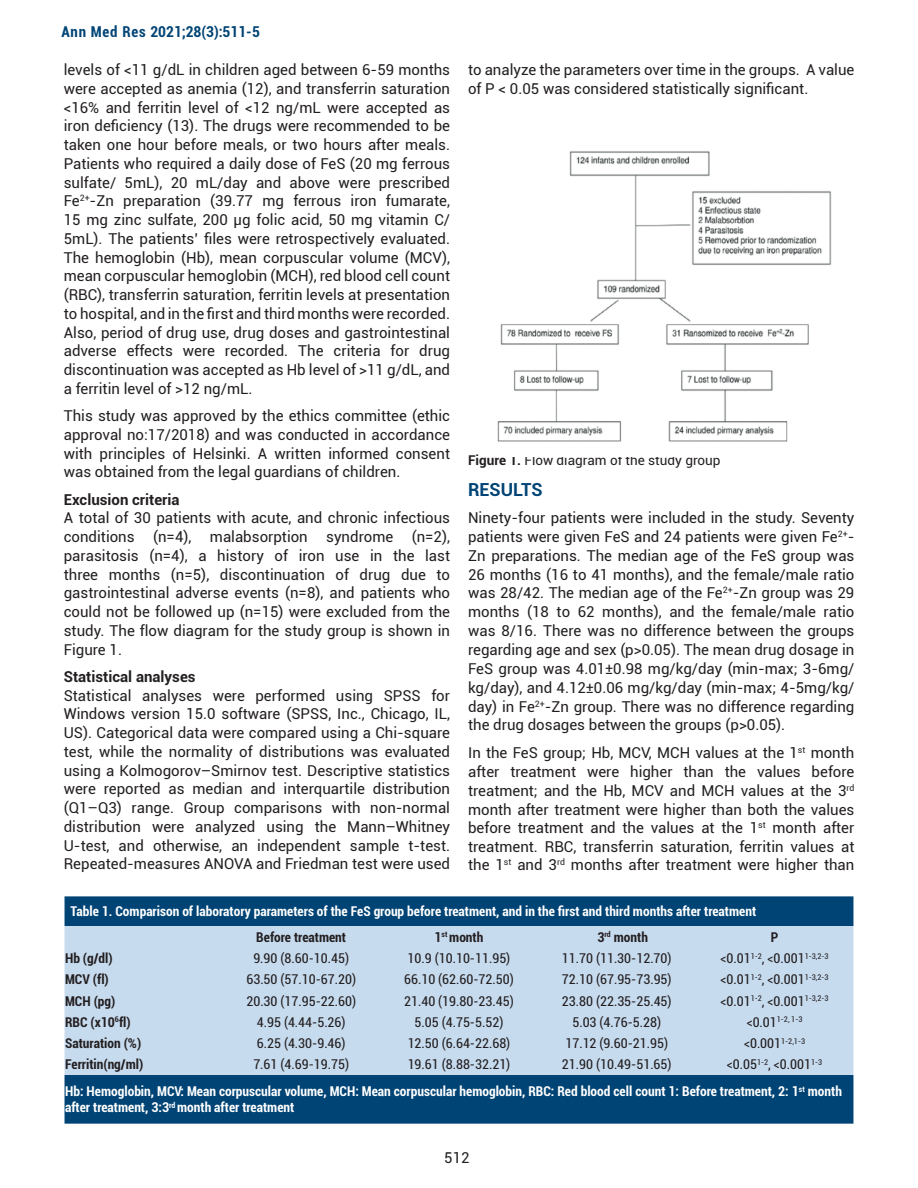
<style>
.page{position:relative;width:918px;height:1188px;background:#fff}
.page>*{position:absolute;margin:0;border:0;box-sizing:border-box;transform-origin:0 0}
.t1{font:700 18px "Roboto";color:#004475}
.t2{font:15px/18.8px "Roboto";color:#231f20;text-align:justify}
.t3{font:700 15px "Roboto";color:#231f20}
.t4{font:700 condensed 15px "Roboto";letter-spacing:.025em;color:#004475}
.t5{font:condensed 13.5px "Roboto";color:#231f20}
.t6{font:700 condensed 13.5px/26.8px "Roboto";color:#fff}
.t7{font:700 condensed 13.5px "Roboto";color:#231f20}
.t8{font:13.5px "Roboto";color:#231f20}
.t9{font:condensed 7.8px "Roboto";color:#231f20}
.s1{font-weight:700}
.s2{font-size:13.5px}
.s3{font-weight:400;color:#231f20}
</style>
<div class="page">
<div style="left:65px;top:896px;width:788px;height:228px;background:#004475"></div>
<div style="left:65px;top:926px;width:788px;height:149px;background:#c7dbef"></div>
<img style="left:497px;top:151px;width:335px;height:291px">
<p class="t4" style="left:61px;top:21px;width:200px">Ann Med Res 2021;28(3):511-5</p>
<p class="t2" style="left:468px;top:60px;width:388px">to analyze the parameters over time in the groups. A value of P &lt; 0.05 was considered statistically significant.</p>
<p class="t2" style="left:64px;top:60px;width:388px">levels of &lt;11 g/dL in children aged between 6-59 months were accepted as anemia (12), and transferrin saturation &lt;16% and ferritin level of &lt;12 ng/mL were accepted as iron deficiency (13). The drugs were recommended to be taken one hour before meals, or two hours after meals.<br>Patients who required a daily dose of FeS (20 mg ferrous sulfate/ 5mL), 20 mL/day and above were prescribed Fe<sup>2+</sup>-Zn preparation (39.77 mg ferrous iron fumarate, 15 mg zinc sulfate, 200 µg folic acid, 50 mg vitamin C/ 5mL). The patients’ files were retrospectively evaluated.<br>The hemoglobin (Hb), mean corpuscular volume (MCV), mean corpuscular hemoglobin (MCH), red blood cell count (RBC), transferrin saturation, ferritin levels at presentation to hospital, and in the first and third months were recorded.<br>Also, period of drug use, drug doses and gastrointestinal adverse effects were recorded. The criteria for drug discontinuation was accepted as Hb level of &gt;11 g/dL, and a ferritin level of &gt;12 ng/mL.</p>
<p class="t2" style="left:64px;top:406px;width:388px">This study was approved by the ethics committee (ethic approval no:17/2018) and was conducted in accordance with principles of Helsinki. A written informed consent was obtained from the legal guardians of children.</p>
<p class="t3" style="left:64px;top:489px;width:117px">Exclusion criteria</p>
<p class="t2" style="left:64px;top:508px;width:388px">A total of 30 patients with acute, and chronic infectious conditions (n=4), malabsorption syndrome (n=2), parasitosis (n=4), a history of iron use in the last three months (n=5), discontinuation of drug due to gastrointestinal adverse events (n=8), and patients who could not be followed up (n=15) were excluded from the study. The flow diagram for the study group is shown in Figure 1.</p>
<p class="t3" style="left:64px;top:666px;width:133px">Statistical analyses</p>
<p class="t2" style="left:64px;top:685px;width:388px">Statistical analyses were performed using SPSS for Windows version 15.0 software (SPSS, Inc., Chicago, IL, US). Categorical data were compared using a Chi-square test, while the normality of distributions was evaluated using a Kolmogorov–Smirnov test. Descriptive statistics were reported as median and interquartile distribution (Q1–Q3) range. Group comparisons with non-normal distribution were analyzed using the Mann–Whitney U-test, and otherwise, an independent sample t-test.<br>Repeated-measures ANOVA and Friedman test were used</p>
<p class="t8" style="left:468px;top:450px;width:254px"><span class="s1">Figure 1.</span> Flow diagram of the study group</p>
<p class="t1" style="left:468px;top:477px;width:76px">RESULTS</p>
<p class="t2" style="left:468px;top:508px;width:388px">Ninety-four patients were included in the study. Seventy patients were given FeS and 24 patients were given Fe<sup>2+</sup>- Zn preparations. The median age of the FeS group was 26 months (16 to 41 months), and the female/male ratio was 28/42. The median age of the Fe<sup>2+</sup>-Zn group was 29 months (18 to 62 months), and the female/male ratio was 8/16. There was no difference between the groups regarding age and sex (p&gt;0.05). The mean drug dosage in FeS group was 4.01±0.98 mg/kg/day (min-max; 3-6mg/ kg/day), and 4.12±0.06 mg/kg/day (min-max; 4-5mg/kg/ day) in Fe<sup>2+</sup>-Zn group. There was no difference regarding the drug dosages between the groups (p&gt;0.05).</p>
<p class="t2" style="left:468px;top:743px;width:388px">In the FeS group; Hb, MCV, MCH values at the 1<sup>st</sup> month after treatment were higher than the values before treatment; and the Hb, MCV and MCH values at the 3<sup>rd </sup>month after treatment were higher than both the values before treatment and the values at the 1<sup>st</sup> month after treatment. RBC, transferrin saturation, ferritin values at the 1<sup>st</sup> and 3<sup>rd</sup> months after treatment were higher than</p>
<p class="t6" style="left:71px;top:897px;width:687px">Table 1. Comparison of laboratory parameters of the FeS group before treatment, and in the first and third months after treatment</p>
<p class="t7" style="left:256px;top:928px;width:91px">Before treatment</p>
<p class="t7" style="left:435px;top:928px;width:50px">1<sup>st</sup> month</p>
<p class="t7" style="left:597px;top:928px;width:52px">3<sup>rd</sup> month</p>
<p class="t7" style="left:771px;top:928px;width:9px">P</p>
<p class="t7" style="left:65px;top:949px;width:49px">Hb (g/dl)</p>
<p class="t5" style="left:253px;top:949px;width:97px">9.90 (8.60-10.45)</p>
<p class="t5" style="left:408px;top:949px;width:104px">10.9 (10.10-11.95)</p>
<p class="t5" style="left:562px;top:949px;width:111px">11.70 (11.30-12.70)</p>
<p class="t5" style="left:721px;top:949px;width:110px">&lt;0.01<sup>1-2</sup>, &lt;0.001<sup>1-3,2-3</sup></p>
<p class="t7" style="left:65px;top:970px;width:45px">MCV (fl)</p>
<p class="t5" style="left:246px;top:970px;width:111px">63.50 (57.10-67.20)</p>
<p class="t5" style="left:404px;top:970px;width:111px">66.10 (62.60-72.50)</p>
<p class="t5" style="left:562px;top:970px;width:111px">72.10 (67.95-73.95)</p>
<p class="t5" style="left:721px;top:970px;width:110px">&lt;0.01<sup>1-2</sup>, &lt;0.001<sup>1-3,2-3</sup></p>
<p class="t7" style="left:65px;top:991px;width:52px">MCH (pg)</p>
<p class="t5" style="left:246px;top:991px;width:111px">20.30 (17.95-22.60)</p>
<p class="t5" style="left:404px;top:991px;width:111px">21.40 (19.80-23.45)</p>
<p class="t5" style="left:562px;top:991px;width:111px">23.80 (22.35-25.45)</p>
<p class="t5" style="left:721px;top:991px;width:110px">&lt;0.01<sup>1-2</sup>, &lt;0.001<sup>1-3,2-3</sup></p>
<p class="t7" style="left:65px;top:1013px;width:67px">RBC (x10<sup>6</sup>fl)</p>
<p class="t5" style="left:257px;top:1013px;width:90px">4.95 (4.44-5.26)</p>
<p class="t5" style="left:415px;top:1013px;width:90px">5.05 (4.75-5.52)</p>
<p class="t5" style="left:572px;top:1013px;width:90px">5.03 (4.76-5.28)</p>
<p class="t9" style="left:747px;top:1014px;width:57px"><span class="s2">&lt;0.01</span>1-2, 1-3</p>
<p class="t7" style="left:65px;top:1034px;width:78px">Saturation (%)</p>
<p class="t5" style="left:257px;top:1034px;width:90px">6.25 (4.30-9.46)</p>
<p class="t5" style="left:408px;top:1034px;width:104px">12.50 (6.64-22.68)</p>
<p class="t5" style="left:565px;top:1034px;width:104px">17.12 (9.60-21.95)</p>
<p class="t9" style="left:744px;top:1035px;width:63px"><span class="s2">&lt;0.001</span>1-2,1-3</p>
<p class="t7" style="left:65px;top:1055px;width:80px">Ferritin(ng/ml)</p>
<p class="t5" style="left:253px;top:1055px;width:97px">7.61 (4.69-19.75)</p>
<p class="t5" style="left:408px;top:1055px;width:104px">19.61 (8.88-32.21)</p>
<p class="t5" style="left:562px;top:1055px;width:111px">21.90 (10.49-51.65)</p>
<p class="t6" style="left:65px;top:1051px;width:778px;text-indent:662px"><span class="s3">&lt;0.05</span><sup>1-2</sup><span class="s3">, &lt;0.001</span><sup>1-3<br></sup>Hb: Hemoglobin, MCV: Mean corpuscular volume, MCH: Mean corpuscular hemoglobin, RBC: Red blood cell count 1: Before treatment, 2: 1<sup>st</sup> month</p>
<p class="t6" style="left:65px;top:1094px;width:231px">after treatment, 3:3<sup>rd</sup> month after treatment</p>
<p class="t2" style="left:444px;top:1148px;width:27px">512</p>
</div>
